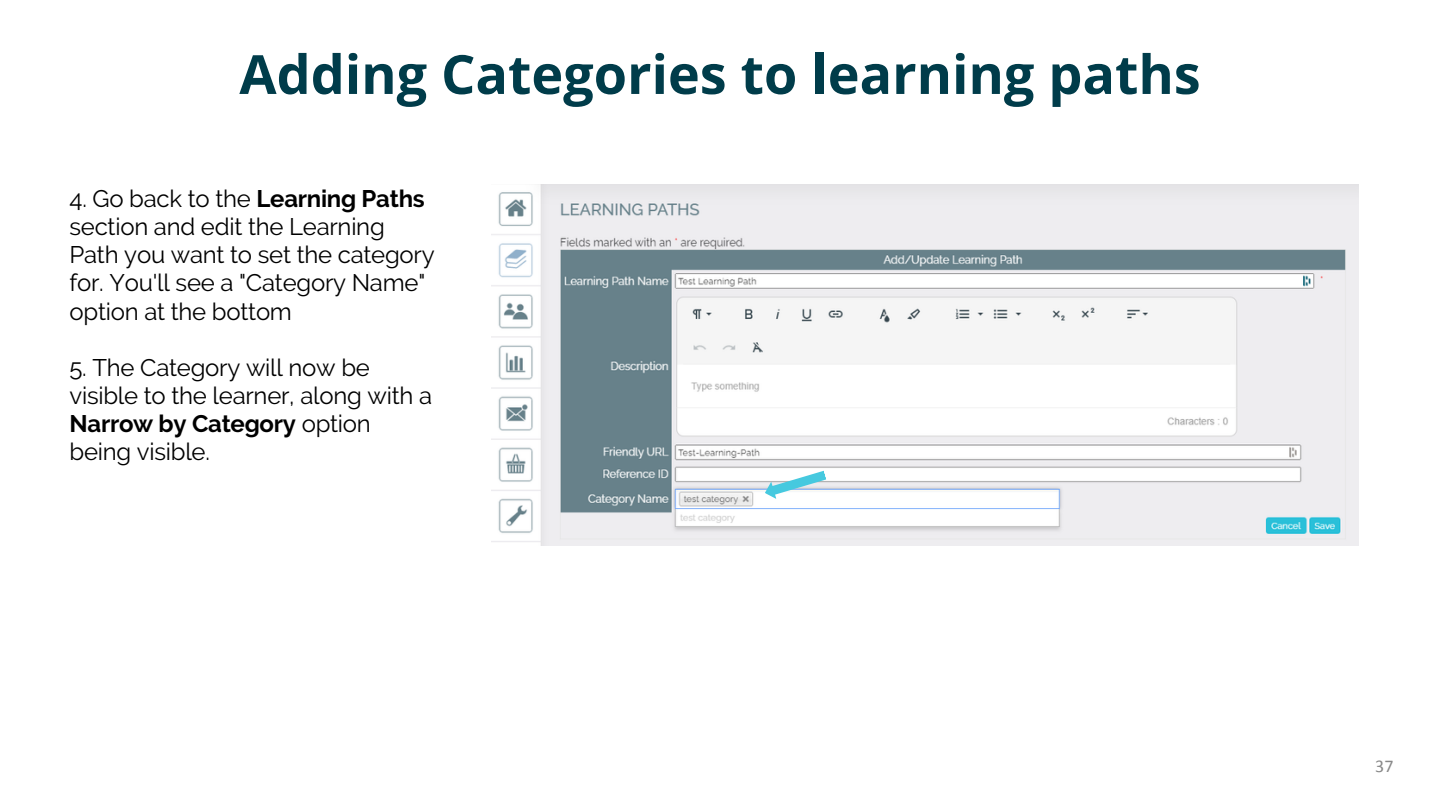
<style>
.page{position:relative;width:1440px;height:810px;background:#fff}
.page>*{position:absolute;margin:0;border:0;box-sizing:border-box;transform-origin:0 0}
.t1{font:700 54px "Open Sans";color:#003c4a}
.t2{font:24px/28.2px "Raleway";letter-spacing:-.01em;color:#000}
.t3{font:18px "Calibri";color:#888}
.s1{font-weight:700}
</style>
<div class="page">
<img style="left:491px;top:184px;width:868px;height:361px">
<svg style="left:762px;top:466px;width:66px;height:36px"></svg>
<h1 class="t1" style="left:239px;top:36px;width:963px">Adding Categories to learning paths</h1>
<p class="t2" style="left:70px;top:184px;width:367px">4. Go back to the <span class="s1">Learning Paths </span>section and edit the Learning<br>Path you want to set the category for. You'll see a "Category Name" option at the bottom</p>
<p class="t2" style="left:70px;top:353px;width:364px">5. The Category will now be visible to the learner, along with a<br><span class="s1">Narrow by Category</span> option being visible.</p>
<p class="t3" style="left:1375px;top:758px;width:20px">37</p>
</div>
